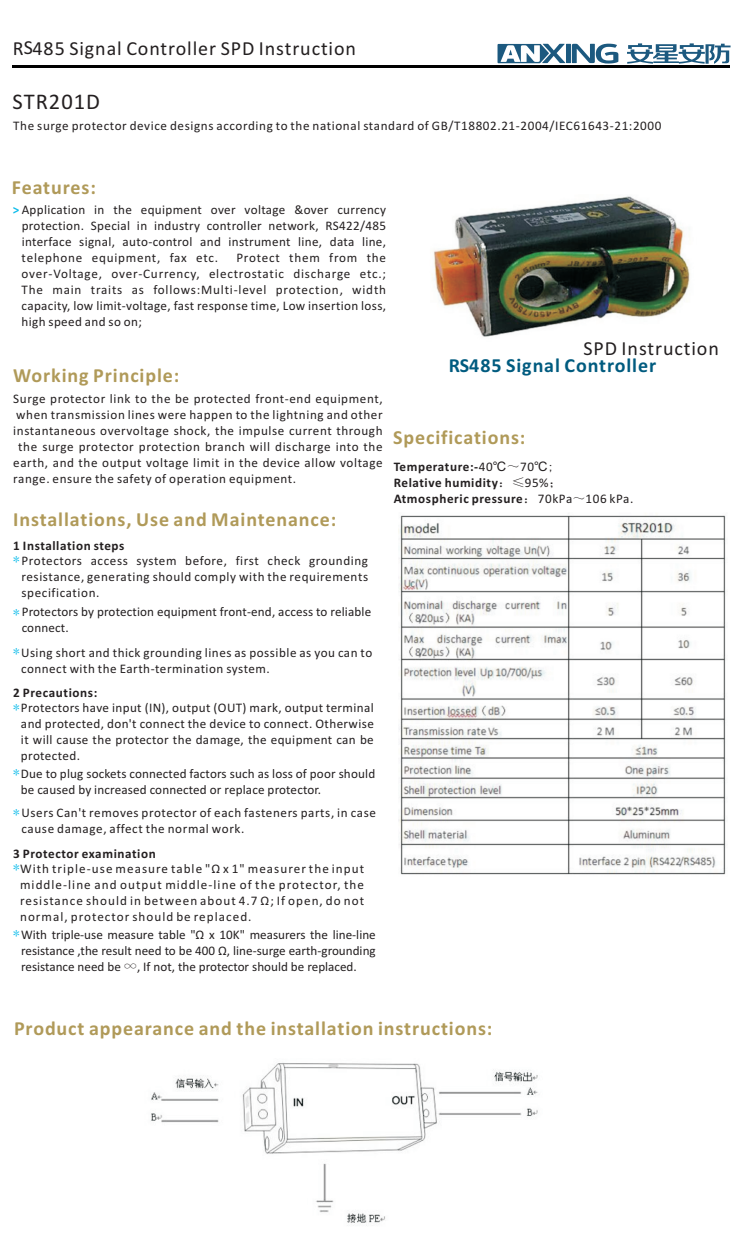
<style>
.page{position:relative;width:745px;height:1241px;background:#fff}
.page>*{position:absolute;margin:0;border:0;box-sizing:border-box;transform-origin:0 0}
.t1{font:22.5px "Calibri";letter-spacing:.045em;color:#231f20}
.t2{font:700 20px "Calibri";letter-spacing:.045em;color:#b09a59}
.t3{font:20px "Calibri";letter-spacing:.045em;color:#231f20}
.t4{font:700 20px "Calibri";letter-spacing:.045em;color:#005b7f}
.t5{font:13.12px/16px "Calibri";letter-spacing:.035em;color:#231f20;text-align:justify}
.t6{font:13.12px "Calibri";letter-spacing:.01em;color:#231f20}
.t7{font:13.12px/16px "Calibri";color:#231f20}
.t8{font:700 13.12px/16px "Calibri";letter-spacing:.045em;color:#231f20}
.t9{font:13.12px "Calibri";letter-spacing:.08em;color:#231f20}
.s1{font-weight:700;color:#0abbea}
.s2{font-family:"Sim Sun";color:#0abbea}
.s3{font-family:"Adobe Song Std";font-weight:300}
.s4{font-weight:400}
.s5{font-family:"Arial Unicode MS";font-weight:400}
.s6{font-family:"Sim Sun";font-weight:400}
</style>
<div class="page">
<hr style="left:12px;top:66px;width:717px;height:2px;background:#000">
<svg style="left:627px;top:43px;width:103px;height:21px"></svg>
<svg style="left:497px;top:44px;width:121px;height:19px"></svg>
<img style="left:398px;top:515px;width:328px;height:360px">
<img style="left:151px;top:1063px;width:387px;height:163px">
<img style="left:432px;top:196px;width:258px;height:141px">
<h2 class="t3" style="left:13px;top:40px;width:345px">R 485 Signal Controller SPD Instruction</h2>
<h2 class="t3" style="left:24px;top:39px;width:11px">S</h2>
<h1 class="t1" style="left:12px;top:92px;width:89px">STR201D</h1>
<p class="t5" style="left:13px;top:119px;width:649px">The surge protector device designs according to the national standard of GB/T18802.21-2004/IEC61643-21:2000</p>
<h2 class="t2" style="left:12px;top:179px;width:85px">Features:</h2>
<p class="t5" style="left:13px;top:202px;width:375px"><span class="s1">&gt;</span> Application in the equipment over voltage &amp;over currency</p>
<p class="t5" style="left:22px;top:219px;width:366px">protection. Special in industry controller network, RS422/485 interface signal, auto-control and instrument line, data line, telephone equipment, fax etc.</p>
<p class="t5" style="left:22px;top:251px;width:366px;text-indent:215px">Protect them from the over-Voltage, over-Currency, electrostatic discharge etc.; The main traits as follows:Multi-level protection, width capacity, low limit-voltage, fast response time, Low insertion loss, high speed and so on;</p>
<h2 class="t2" style="left:13px;top:367px;width:167px">Working Principle:</h2>
<p class="t5" style="left:13px;top:391px;width:370px">Surge protector link to the be protected front-end equipment,</p>
<p class="t5" style="left:16px;top:407px;width:367px">when transmission lines were happen to the lightning and other</p>
<p class="t5" style="left:13px;top:423px;width:370px">instantaneous overvoltage shock, the impulse current through</p>
<p class="t5" style="left:18px;top:439px;width:365px">the surge protector protection branch will discharge into the</p>
<p class="t5" style="left:13px;top:455px;width:370px">earth, and the output voltage limit in the device allow voltage</p>
<p class="t5" style="left:13px;top:471px;width:284px">range. ensure the safety of operation equipment.</p>
<h2 class="t2" style="left:13px;top:510px;width:324px">Installations, Use and Maintenance:</h2>
<p class="t8" style="left:13px;top:538px;width:113px">1 Installation steps</p>
<p class="t5" style="left:13px;top:553px;width:356px"><span class="s2">*</span>Protectors access system before, first check grounding</p>
<p class="t5" style="left:21px;top:569px;width:348px">resistance, generating should comply with the requirements specification.</p>
<p class="t6" style="left:22px;top:622px;width:48px">connect.</p>
<p class="t5" style="left:21px;top:661px;width:250px">connect with the Earth-termination system.</p>
<p class="t6" style="left:13px;top:606px;width:359px"><span class="s2">*</span>Protectors by protection equipment front-end, access to reliable</p>
<p class="t5" style="left:13px;top:645px;width:360px"><span class="s2">*</span>Using short and thick grounding lines as possible as you can to</p>
<p class="t8" style="left:13px;top:685px;width:85px">2 Precautions:</p>
<p class="t5" style="left:13px;top:700px;width:362px"><span class="s2">*</span>Protectors have input (IN), output (OUT) mark, output terminal</p>
<p class="t5" style="left:21px;top:716px;width:354px">and protected, don't connect the device to connect. Otherwise it will cause the protector the damage, the equipment can be protected.</p>
<p class="t6" style="left:21px;top:783px;width:302px">be caused by increased connected or replace protector.</p>
<p class="t5" style="left:21px;top:821px;width:224px">cause damage, affect the normal work.</p>
<p class="t6" style="left:13px;top:767px;width:363px"><span class="s2">*</span>Due to plug sockets connected factors such as loss of poor should</p>
<p class="t5" style="left:13px;top:805px;width:364px"><span class="s2">*</span>Users Can't removes protector of each fasteners parts, in case</p>
<p class="t8" style="left:13px;top:846px;width:144px">3 Protector examination</p>
<p class="t9" style="left:13px;top:862px;width:352px"><span class="s2">*</span>With triple-use measure table "Ω x 1" measurer the input</p>
<p class="t5" style="left:20px;top:877px;width:345px">middle-line and output middle-line of the protector, the resistance should in between about 4.7 Ω; If open, do not normal, protector should be replaced.</p>
<p class="t7" style="left:21px;top:943px;width:356px">resistance ,the result need to be 400 Ω, line-surge earth-grounding resistance need be <span class="s3">∞</span>, If not, the protector should be replaced.</p>
<p class="t7" style="left:13px;top:927px;width:364px"><span class="s2">*</span>With triple-use measure table "Ω x 10K" measurers the line-line</p>
<h2 class="t3" style="left:583px;top:339px;width:137px">SPD Instruction</h2>
<h2 class="t4" style="left:448px;top:357px;width:209px">R 485 Signal Controller</h2>
<h2 class="t4" style="left:459px;top:357px;width:11px">S</h2>
<h2 class="t2" style="left:393px;top:428px;width:134px">Specifications:</h2>
<p class="t8" style="left:393px;top:460px;width:241px">Temperature:-<span class="s4">40</span><span class="s5">℃</span><span class="s6">～</span><span class="s4">70</span><span class="s5">℃</span><span class="s6">;<br></span>Relative humidity<span class="s6">：≤</span><span class="s4">95%</span><span class="s6">；<br></span>Atmospheric pressure<span class="s6">：</span><span class="s4">70kPa</span><span class="s6">～</span><span class="s4">106 kPa.</span></p>
<h2 class="t2" style="left:14px;top:1020px;width:479px">Product appearance and the installation instructions:</h2>
</div>
